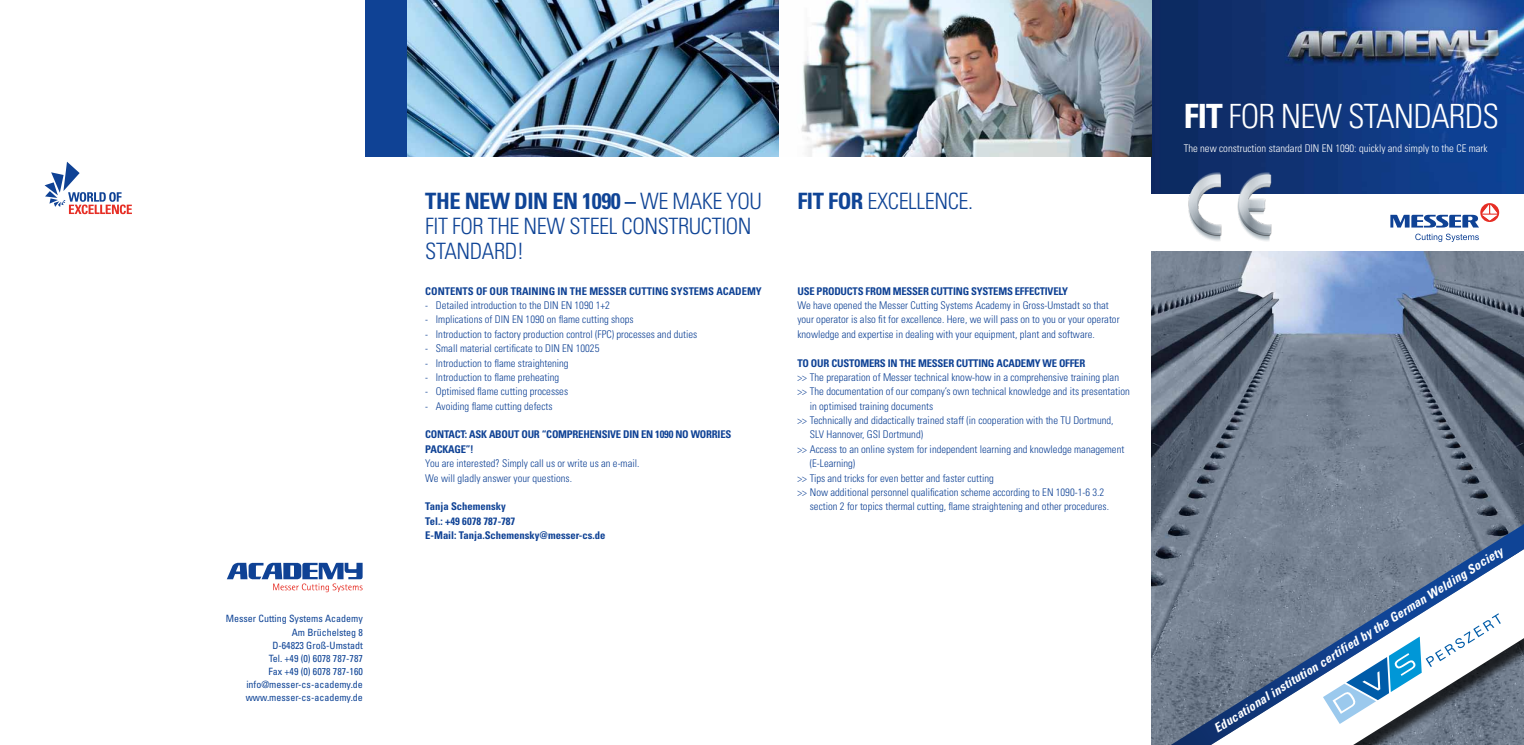
<style>
.page{position:relative;width:1524px;height:745px;background:#fff}
.page>*{position:absolute;margin:0;border:0;box-sizing:border-box;transform-origin:0 0}
.t1{font:300 condensed 33.38px "Univers";letter-spacing:-.025em;color:#fff}
.t2{font:300 condensed 22.5px/25px "Univers";letter-spacing:-.02em;color:#0f4496}
.t3{font:italic 700 condensed 12.5px "Univers";color:#fff}
.t4{font:300 condensed 10.62px/14.4px "Univers";color:#0f4295}
.t5{font:700 condensed 10.62px "Univers";letter-spacing:-.02em;color:#0f4295}
.t6{font:700 condensed 10.62px/14.4px "Univers";color:#0f4295}
.t7{font:300 condensed 10.62px "Univers";color:#fff}
.t8{font:condensed 10px/13.1px "Univers";color:#0f4496;text-align:right}
.s1{font-weight:700}
</style>
<div class="page">
<img style="left:1152px;top:0;width:372px;height:193px">
<svg style="left:45px;top:161px;width:87px;height:53px"></svg>
<div style="left:365px;top:0;width:42px;height:156px;background:#0f4295"></div>
<img style="left:407px;top:0;width:372px;height:156px">
<img style="left:801px;top:0;width:351px;height:156px">
<svg style="left:227px;top:562px;width:136px;height:30px"></svg>
<img style="left:1152px;top:251px;width:372px;height:201px">
<div style="left:1143px;top:452px;width:381px;height:292px;background:#000;opacity:.75"></div>
<svg style="left:1171px;top:523px;width:353px;height:221px"></svg>
<svg style="left:1390px;top:203px;width:109px;height:24px"></svg>
<svg style="left:1415px;top:233px;width:64px;height:9px"></svg>
<img style="left:1175px;top:163px;width:109px;height:78px">
<p class="t8" style="left:226px;top:611px;width:139px">Messer Cutting Systems Academy<br>Am Brüchelsteg 8<br>D-64823 Groß-Umstadt<br>Tel. +49 (0) 6078 787-787<br>Fax +49 (0) 6078 787-160 info@messer-cs-academy.de www.messer-cs-academy.de</p>
<h2 class="t2" style="left:425px;top:188px;width:338px"><span class="s1">THE NEW DIN EN 1090 –</span> We make you fit for thenew</h2>
<h2 class="t2" style="left:569px;top:213px;width:11px">stee</h2>
<h2 class="t2" style="left:609px;top:213px;width:25px">l constr</h2>
<h2 class="t2" style="left:689px;top:213px;width:23px">uction</h2>
<h2 class="t2" style="left:425px;top:238px;width:13px">standard</h2>
<h2 class="t2" style="left:517px;top:238px;width:9px">!</h2>
<p class="t5" style="left:425px;top:284px;width:20px">CONTENT</p>
<p class="t6" style="left:468px;top:283px;width:67px">S OF OUR TRAININ</p>
<p class="t5" style="left:549px;top:284px;width:28px">G IN THE</p>
<p class="t5" style="left:589px;top:284px;width:58px">MESSER CUTTIN</p>
<p class="t5" style="left:662px;top:284px;width:81px">G SYSTEM S ACADEM</p>
<p class="t5" style="left:756px;top:284px;width:7px">Y</p>
<p class="t4" style="left:425px;top:297px;width:186px">- Detailed introduction to the DIN EN 1090 1+2</p>
<p class="t4" style="left:425px;top:312px;width:210px">- Implications of DIN EN 1090 on flame cutting shops</p>
<p class="t4" style="left:425px;top:326px;width:273px">- Introduction to factory production control (FPC) processes and duties</p>
<p class="t4" style="left:425px;top:341px;width:176px">- Small material certificate to DIN EN 10025</p>
<p class="t4" style="left:425px;top:355px;width:145px">- Introduction to flame straightening</p>
<p class="t4" style="left:425px;top:369px;width:135px">- Introduction to flame preheating</p>
<p class="t4" style="left:425px;top:384px;width:144px">- Optimised flame cutting processes</p>
<p class="t4" style="left:425px;top:398px;width:129px">- Avoiding flame cutting defects</p>
<p class="t5" style="left:425px;top:428px;width:103px">CONTACT: ASK ABOUT OUR</p>
<p class="t5" style="left:542px;top:428px;width:190px">“COMPREHENSIVE DIN EN 1090 NO WORRIES</p>
<p class="t5" style="left:425px;top:442px;width:50px">PACKAG E”!</p>
<p class="t4" style="left:425px;top:456px;width:216px">You are interested? Simply call us or write us an e-mail.<br>We will gladly answer your questions.</p>
<p class="t6" style="left:425px;top:499px;width:182px">TANJA SCHEMENSKY<br>TEL.: +49 6078 787-787<br>E-MAIL: TANJA.SCHEMENSKY@MESSER-CS.DE</p>
<h2 class="t2" style="left:797px;top:188px;width:177px"><span class="s1">FIT FOR</span> EXCELLENCE.</h2>
<p class="t5" style="left:797px;top:284px;width:272px">USE PRO DUCTS FROM MESSER CUTTING SYSTEMS EFFECTIVELY</p>
<p class="t4" style="left:797px;top:297px;width:324px">We have opened the Messer Cutting Systems Academy in Gross-Umstadt so that your operator is also fit for excellence. Here, we will pass on to you or your operator knowledge and expertise in dealing with your equipment, plant and software.</p>
<p class="t5" style="left:797px;top:356px;width:21px">TO OUR</p>
<p class="t5" style="left:831px;top:356px;width:254px">CUSTOMERS IN THE MESSER CUTTING ACADEMY WE OFFER</p>
<p class="t4" style="left:797px;top:369px;width:323px">&gt;&gt; The preparation of Messer technical know-how in a comprehensive training plan</p>
<p class="t4" style="left:797px;top:384px;width:334px">&gt;&gt; The documentation of our company’s own technical knowledge and its presentation</p>
<p class="t4" style="left:810px;top:398px;width:125px">in optimised training documents</p>
<p class="t4" style="left:797px;top:412px;width:318px">&gt;&gt; Technically and didactically trained staff (in cooperation with the TU Dortmund,</p>
<p class="t4" style="left:810px;top:427px;width:115px">SLV Hannover, GSI Dortmund)</p>
<p class="t4" style="left:797px;top:441px;width:328px">&gt;&gt; Access to an online system for independent learning and knowledge management</p>
<p class="t4" style="left:810px;top:456px;width:47px">(E-Learning)</p>
<p class="t4" style="left:797px;top:470px;width:198px">&gt;&gt; Tips and tricks for even better and faster cutting</p>
<p class="t4" style="left:797px;top:484px;width:308px">&gt;&gt; Now additional personnel qualification scheme according to EN 1090-1-6 3.2</p>
<p class="t4" style="left:810px;top:499px;width:301px">section 2 for topics thermal cutting, flame straightening and other procedures.</p>
<h1 class="t1" style="left:1183px;top:96px;width:317px"><span class="s1">FIT</span> FOR NEW STANDARDS</h1>
<p class="t7" style="left:1183px;top:141px;width:305px">The new construction standard DIN EN 1090: quickly and simply to the CE mark</p>
<p class="t3" style="left:1211px;top:722px;width:340px;rotate:-32deg">Educational institution certified by the German Welding Society</p>
</div>
